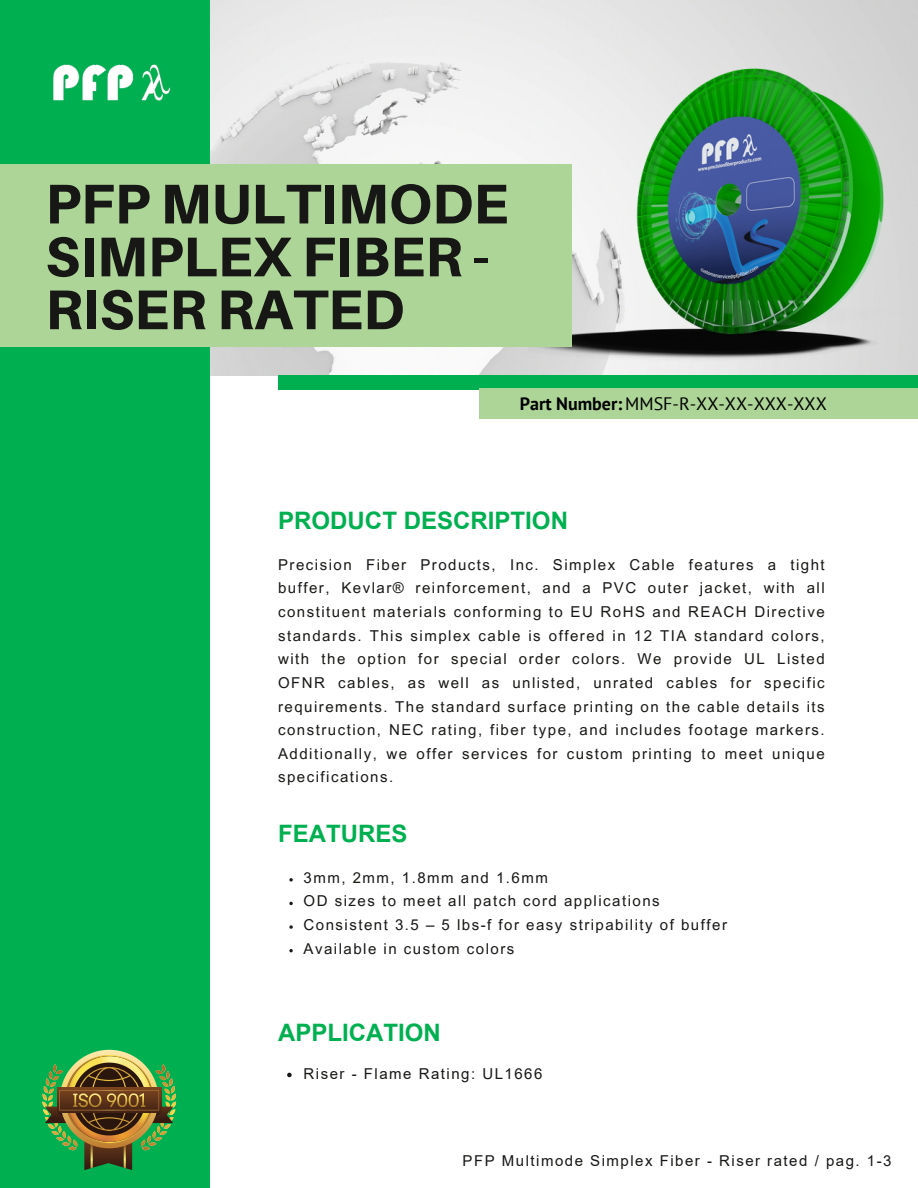
<style>
.page{position:relative;width:918px;height:1188px;background:#fff}
.page>*{position:absolute;margin:0;border:0;box-sizing:border-box;transform-origin:0 0}
.t1{font:800 55.95px/52.8px "Aileron";color:#171715}
.t2{font:700 24px "Arial";color:#00b050}
.t3{font:18px "PT Sans";color:#000}
.t4{font:15px/23.7px "Arial MT Pro";letter-spacing:.1em;color:#171715;text-align:justify}
.t5{font:15px "Arial";letter-spacing:.1em;color:#171715}
.s1{font-weight:700}
</style>
<div class="page">
<img style="left:209px;top:0;width:708px;height:376px">
<div style="left:0;top:0;width:209px;height:1188px;background:#00b050"></div>
<div style="left:278px;top:376px;width:640px;height:13px;background:#00b050"></div>
<img style="left:53px;top:64px;width:118px;height:37px">
<div style="left:479px;top:389px;width:439px;height:30px;background:#add597"></div>
<svg style="left:42px;top:1049px;width:134px;height:121px"></svg>
<img style="left:529px;top:20px;width:389px;height:369px">
<div style="left:0;top:164px;width:571px;height:183px;background:#add597"></div>
<svg style="left:289px;top:878px;width:4px;height:4px"></svg>
<svg style="left:289px;top:902px;width:4px;height:3px"></svg>
<svg style="left:289px;top:925px;width:4px;height:4px"></svg>
<svg style="left:289px;top:949px;width:4px;height:3px"></svg>
<svg style="left:287px;top:1073px;width:5px;height:4px"></svg>
<p class="t1" style="left:45px;top:176px;width:465px">PFP MULTIMODE<br>SIMPLEX FIBER -<br>RISER RATED</p>
<p class="t3" style="left:520px;top:391px;width:308px"><span class="s1">Part Number:</span> MMSF-R-XX-XX-XXX-XXX</p>
<p class="t2" style="left:278px;top:508px;width:291px">PRODUCT DESCRIPTION</p>
<p class="t4" style="left:278px;top:555px;width:548px">Precision Fiber Products, Inc. Simplex Cable features a tight buffer, Kevlar® reinforcement, and a PVC outer jacket, with all constituent materials conforming to EU RoHS and REACH Directive standards. This simplex cable is offered in 12 TIA standard colors, with the option for special order colors. We provide UL Listed OFNR cables, as well as unlisted, unrated cables for specific requirements. The standard surface printing on the cable details its construction, NEC rating, fiber type, and includes footage markers.<br>Additionally, we offer services for custom printing to meet unique specifications.</p>
<p class="t2" style="left:278px;top:820px;width:131px">FEATURES</p>
<p class="t4" style="left:304px;top:867px;width:246px">3mm, 2mm, 1.8mm and 1.6mm</p>
<p class="t4" style="left:304px;top:891px;width:358px">OD sizes to meet all patch cord applications</p>
<p class="t4" style="left:304px;top:915px;width:425px">Consistent 3.5 – 5 lbs-f for easy stripability of buffer</p>
<p class="t4" style="left:304px;top:938px;width:212px">Available in custom colors</p>
<p class="t2" style="left:278px;top:1019px;width:164px">APPLICATION</p>
<p class="t5" style="left:304px;top:1066px;width:240px">Riser - Flame Rating: UL1666</p>
<p class="t5" style="left:463px;top:1153px;width:430px">PFP Multimode Simplex Fiber - Riser rated / pag. 1-3</p>
</div>
